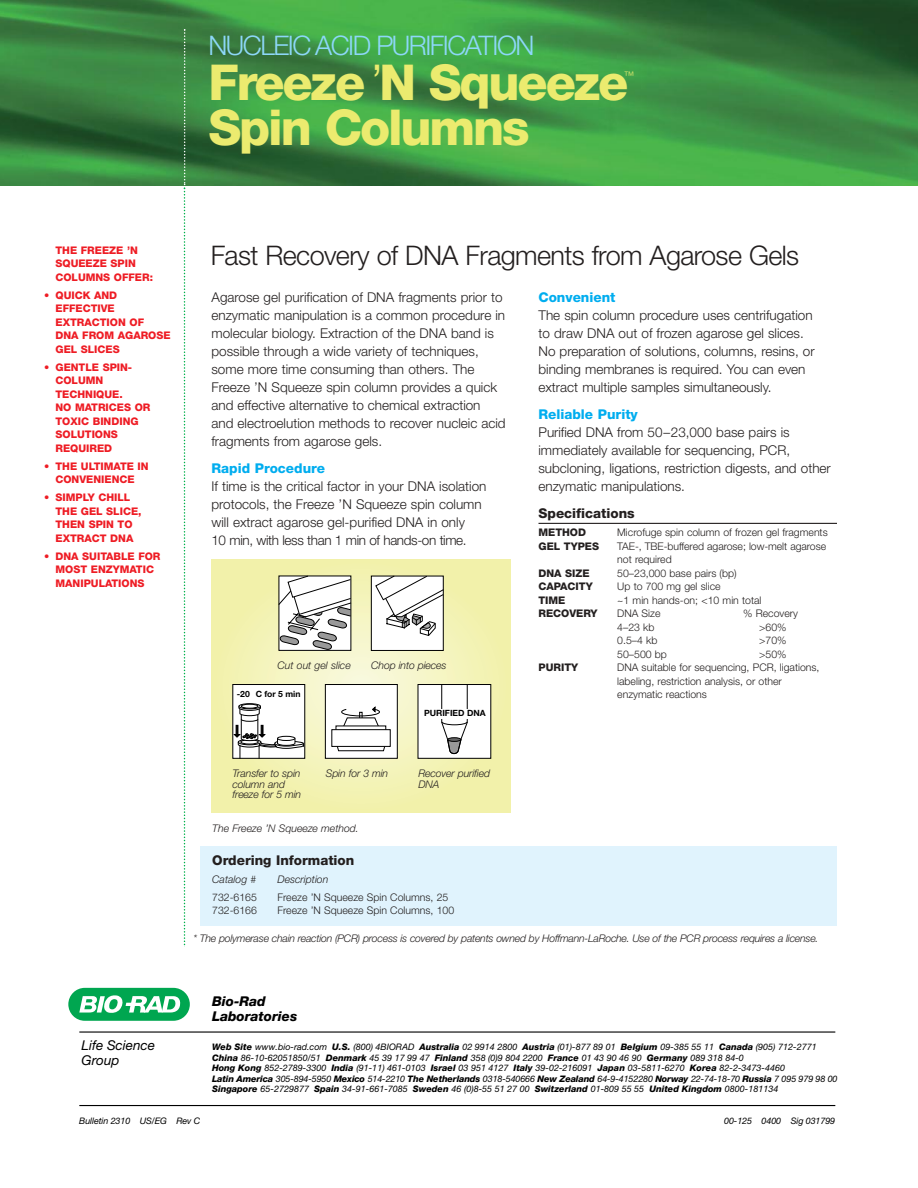
<style>
.page{position:relative;width:918px;height:1188px;background:#fff}
.page>*{position:absolute;margin:0;border:0;box-sizing:border-box;transform-origin:0 0}
.t1{font:800 49.5px "Helvetica Neue";letter-spacing:-.045em;color:#ebeb6f}
.t2{font:300 27px "Helvetica Neue";letter-spacing:-.02em;color:#231f1f}
.t3{font:300 27px "Helvetica Neue";letter-spacing:-.055em;color:#8dd7f8}
.t4{font:300 13.5px/18px "Helvetica Neue";color:#231f1f}
.t5{font:800 13.5px "Helvetica Neue";color:#00adef}
.t6{font:800 13.5px "Helvetica Neue";color:#231f1f}
.t7{font:italic 800 13.5px/15px "Helvetica Neue";color:#000}
.t8{font:italic 13.5px/15px "Helvetica Neue";color:#000}
.t9{font:300 10.5px/13.5px "Helvetica Neue";color:#231f1f}
.t10{font:800 10.5px/13.5px "Helvetica Neue";color:#ee1c24}
.t11{font:italic 300 10.5px/10.5px "Helvetica Neue";letter-spacing:-.01em;color:#231f1f}
.t12{font:800 10.5px "Helvetica Neue";color:#231f1f}
.t13{font:300 10.5px "Helvetica Neue";color:#ebeb6f}
.t14{font:italic 9px/10.5px "Helvetica Neue";color:#000}
.t15{font:700 8.55px "Helvetica Neue";color:#000}
.s1{font-weight:300}
.s2{font-weight:800}
</style>
<div class="page">
<hr style="left:79px;top:1031px;width:756px;height:2px;background:#000">
<hr style="left:79px;top:1105px;width:756px;height:1px;background:#000">
<div style="left:68px;top:988px;width:122px;height:33px;background:#00a650;border-radius:16px"></div>
<svg style="left:79px;top:995px;width:102px;height:18px"></svg>
<img style="left:0;top:0;width:918px;height:186px">
<svg style="left:184px;top:29px;width:1px;height:918px"></svg>
<hr style="left:538px;top:523px;width:299px;height:1px;background:#231f1f">
<div style="left:212px;top:560px;width:299px;height:253px;background:#f2f1aa"></div>
<svg style="left:212px;top:560px;width:298px;height:253px;background:#f1f0b3"></svg>
<div style="left:297px;top:632px;width:128px;height:109px;background:#f6f6cb;border-radius:50%"></div>
<div style="left:307px;top:641px;width:108px;height:91px;background:#f6f6cf;border-radius:50%"></div>
<div style="left:322px;top:653px;width:78px;height:67px;background:#f7f7d3;border-radius:50%"></div>
<div style="left:332px;top:662px;width:58px;height:49px;background:#f8f8d7;border-radius:50%"></div>
<div style="left:342px;top:670px;width:38px;height:32px;background:#f8f8db;border-radius:50%"></div>
<div style="left:355px;top:681px;width:12px;height:11px;background:#f9f9df;border-radius:50%"></div>
<svg style="left:278px;top:576px;width:71px;height:74px"></svg>
<div style="left:279px;top:576px;width:72px;height:75px;border:1px solid #000"></div>
<div style="left:233px;top:684px;width:72px;height:75px;background:#fff;border:1px solid #000"></div>
<svg style="left:234px;top:703px;width:70px;height:55px"></svg>
<div style="left:325px;top:684px;width:73px;height:75px;background:#fff;border:1px solid #000"></div>
<div style="left:332px;top:729px;width:59px;height:18px;background:#fff;border:1px solid #000"></div>
<svg style="left:335px;top:707px;width:52px;height:44px"></svg>
<div style="left:418px;top:684px;width:73px;height:75px;background:#fff;border:1px solid #000"></div>
<svg style="left:441px;top:684px;width:27px;height:70px"></svg>
<div style="left:423px;top:710px;width:62px;height:9px;background:#fff"></div>
<div style="left:371px;top:576px;width:73px;height:75px;background:#fff;border:1px solid #000"></div>
<svg style="left:375px;top:575px;width:69px;height:61px"></svg>
<div style="left:200px;top:846px;width:637px;height:79px;background:#e0f3fd"></div>
<h2 class="t3" style="left:208px;top:35px;width:328px">NUCLEIC ACID PURIFICATION</h2>
<h1 class="t1" style="left:208px;top:64px;width:421px">Freeze<span class="s1">’</span>N Squeeze</h1>
<p class="t13" style="left:624px;top:71px;width:12px">™</p>
<h1 class="t1" style="left:208px;top:109px;width:323px">Spin Columns</h1>
<p class="t10" style="left:56px;top:244px;width:99px">THE FREEZE ’N<br>SQUEEZE SPIN<br>COLUMNS OFFER:</p>
<p class="t10" style="left:56px;top:289px;width:117px;text-indent:-11px">• QUICK AND<br>EFFECTIVE<br>EXTRACTION OF<br>DNA FROM AGAROSE<br>GEL SLICES</p>
<p class="t10" style="left:56px;top:361px;width:96px;text-indent:-11px">• GENTLE SPIN-<br>COLUMN<br>TECHNIQUE.<br>NO MATRICES OR<br>TOXIC BINDING<br>SOLUTIONS<br>REQUIRED</p>
<p class="t10" style="left:44px;top:460px;width:106px;text-align:center">• THE ULTIMATE IN<br>CONVENIENCE</p>
<p class="t10" style="left:56px;top:492px;width:88px;text-indent:-11px">• SIMPLY CHILL<br>THE GEL SLICE,<br>THEN SPIN TO<br>EXTRACT DNA</p>
<p class="t10" style="left:44px;top:550px;width:118px;text-align:center">• DNA SUITABLE FOR<br>MOST ENZYMATIC<br>MANIPULATIONS</p>
<h2 class="t2" style="left:211px;top:246px;width:590px">Fast Recovery of DNA Fragments from Agarose Gels</h2>
<p class="t4" style="left:212px;top:289px;width:296px">Agarose gel purification of DNA fragments prior to enzymatic manipulation is a common procedure in molecular biology. Extraction of the DNA band is possible through a wide variety of techniques, some more time consuming than others. The Freeze ’N Squeeze spin column provides a quick and effective alternative to chemical extraction and electroelution methods to recover nucleic acid fragments from agarose gels.</p>
<p class="t5" style="left:212px;top:463px;width:115px">Rapid Procedure</p>
<p class="t4" style="left:212px;top:478px;width:277px">If time is the critical factor in your DNA isolation protocols, the Freeze ’N Squeeze spin column will extract agarose gel-purified DNA in only<br>10 min, with less than 1 min of hands-on time.</p>
<p class="t11" style="left:278px;top:661px;width:75px">Cut out gel slice</p>
<p class="t11" style="left:371px;top:661px;width:77px">Chop into pieces</p>
<p class="t15" style="left:237px;top:691px;width:65px">-20 C for 5 min</p>
<p class="t15" style="left:424px;top:710px;width:63px">PURIFIED DNA</p>
<p class="t11" style="left:233px;top:769px;width:70px">Transfer to spin column and freeze for 5 min</p>
<p class="t11" style="left:326px;top:769px;width:64px">Spin for 3 min</p>
<p class="t11" style="left:418px;top:769px;width:73px">Recover purified<br>DNA</p>
<p class="t11" style="left:212px;top:824px;width:148px">The Freeze ’N Squeeze method.</p>
<p class="t5" style="left:538px;top:292px;width:78px">Convenient</p>
<p class="t4" style="left:538px;top:307px;width:278px">The spin column procedure uses centrifugation to draw DNA out of frozen agarose gel slices.<br>No preparation of solutions, columns, resins, or binding membranes is required. You can even extract multiple samples simultaneously.</p>
<p class="t5" style="left:538px;top:409px;width:101px">Reliable Purity</p>
<p class="t4" style="left:538px;top:424px;width:294px">Purified DNA from 50–23,000 base pairs is immediately available for sequencing, PCR, subcloning, ligations, restriction digests, and other enzymatic manipulations.</p>
<p class="t6" style="left:538px;top:509px;width:98px">Specifications</p>
<p class="t12" style="left:538px;top:529px;width:49px">METHOD</p>
<p class="t9" style="left:617px;top:527px;width:212px">Microfuge spin column of frozen gel fragments</p>
<p class="t12" style="left:538px;top:542px;width:62px">GEL TYPES</p>
<p class="t9" style="left:617px;top:540px;width:210px">TAE-, TBE-buffered agarose; low-melt agarose not required</p>
<p class="t12" style="left:538px;top:569px;width:53px">DNA SIZE</p>
<p class="t9" style="left:617px;top:567px;width:121px">50–23,000 base pairs (bp)</p>
<p class="t12" style="left:538px;top:583px;width:56px">CAPACITY</p>
<p class="t9" style="left:617px;top:581px;width:105px">Up to 700 mg gel slice</p>
<p class="t12" style="left:538px;top:596px;width:29px">TIME</p>
<p class="t9" style="left:617px;top:594px;width:146px">~1 min hands-on; &lt;10 min total</p>
<p class="t12" style="left:538px;top:610px;width:61px">RECOVERY</p>
<p class="t9" style="left:617px;top:608px;width:45px">DNA Size</p>
<p class="t9" style="left:743px;top:608px;width:56px">% Recovery</p>
<p class="t9" style="left:617px;top:621px;width:39px">4–23 kb</p>
<p class="t9" style="left:759px;top:621px;width:29px">&gt;60%</p>
<p class="t9" style="left:617px;top:635px;width:42px">0.5–4 kb</p>
<p class="t9" style="left:759px;top:635px;width:29px">&gt;70%</p>
<p class="t9" style="left:617px;top:648px;width:51px">50–500 bp</p>
<p class="t9" style="left:759px;top:648px;width:29px">&gt;50%</p>
<p class="t12" style="left:538px;top:664px;width:41px">PURITY</p>
<p class="t9" style="left:617px;top:662px;width:204px">DNA suitable for sequencing, PCR, ligations, labeling, restriction analysis, or other enzymatic reactions</p>
<p class="t6" style="left:212px;top:855px;width:144px">Ordering Information</p>
<p class="t11" style="left:212px;top:875px;width:46px">Catalog #</p>
<p class="t11" style="left:278px;top:875px;width:52px">Description</p>
<p class="t9" style="left:212px;top:891px;width:46px">732-6165</p>
<p class="t9" style="left:278px;top:891px;width:172px">Freeze ’N Squeeze Spin Columns, 25</p>
<p class="t9" style="left:212px;top:905px;width:46px">732-6166</p>
<p class="t9" style="left:278px;top:905px;width:178px">Freeze ’N Squeeze Spin Columns, 100</p>
<p class="t11" style="left:194px;top:934px;width:626px">* The polymerase chain reaction (PCR) process is covered by patents owned by Hoffmann-LaRoche. Use of the PCR process requires a license.</p>
<p class="t7" style="left:212px;top:995px;width:87px">Bio-Rad<br>Laboratories</p>
<p class="t8" style="left:82px;top:1039px;width:75px">Life Science<br>Group</p>
<p class="t14" style="left:212px;top:1042px;width:627px"><span class="s2">Web Site</span> www.bio-rad.com <span class="s2">U.S.</span> (800) 4BIORAD <span class="s2">Australia</span> 02 9914 2800 <span class="s2">Austria</span> (01)-877 89 01 <span class="s2">Belgium</span> 09-385 55 11 <span class="s2">Canada</span> (905) 712-2771<br><span class="s2">China</span> 86-10-62051850/51 <span class="s2">Denmark</span> 45 39 17 99 47 <span class="s2">Finland</span> 358 (0)9 804 2200 <span class="s2">France</span> 01 43 90 46 90 <span class="s2">Germany</span> 089 318 84-0<br><span class="s2">Hong Kong</span> 852-2789-3300 <span class="s2">India</span> (91-11) 461-0103 <span class="s2">Israel</span> 03 951 4127 <span class="s2">Italy</span> 39-02-216091 <span class="s2">Japan</span> 03-5811-6270 <span class="s2">Korea</span> 82-2-3473-4460<br><span class="s2">Latin America</span> 305-894-5950 <span class="s2">Mexico</span> 514-2210 <span class="s2">The Netherlands</span> 0318-540666 <span class="s2">New Zealand</span> 64-9-4152280 <span class="s2">Norway</span> 22-74-18-70 <span class="s2">Russia</span> 7 095 979 98 00<br><span class="s2">Singapore</span> 65-2729877 <span class="s2">Spain</span> 34-91-661-7085 <span class="s2">Sweden</span> 46 (0)8-55 51 27 00 <span class="s2">Switzerland</span> 01-809 55 55 <span class="s2">United Kingdom</span> 0800-181134</p>
<p class="t14" style="left:79px;top:1116px;width:123px">Bulletin 2310 US/EG Rev C</p>
<p class="t14" style="left:724px;top:1116px;width:113px">00-125 0400 Sig 031799</p>
</div>
